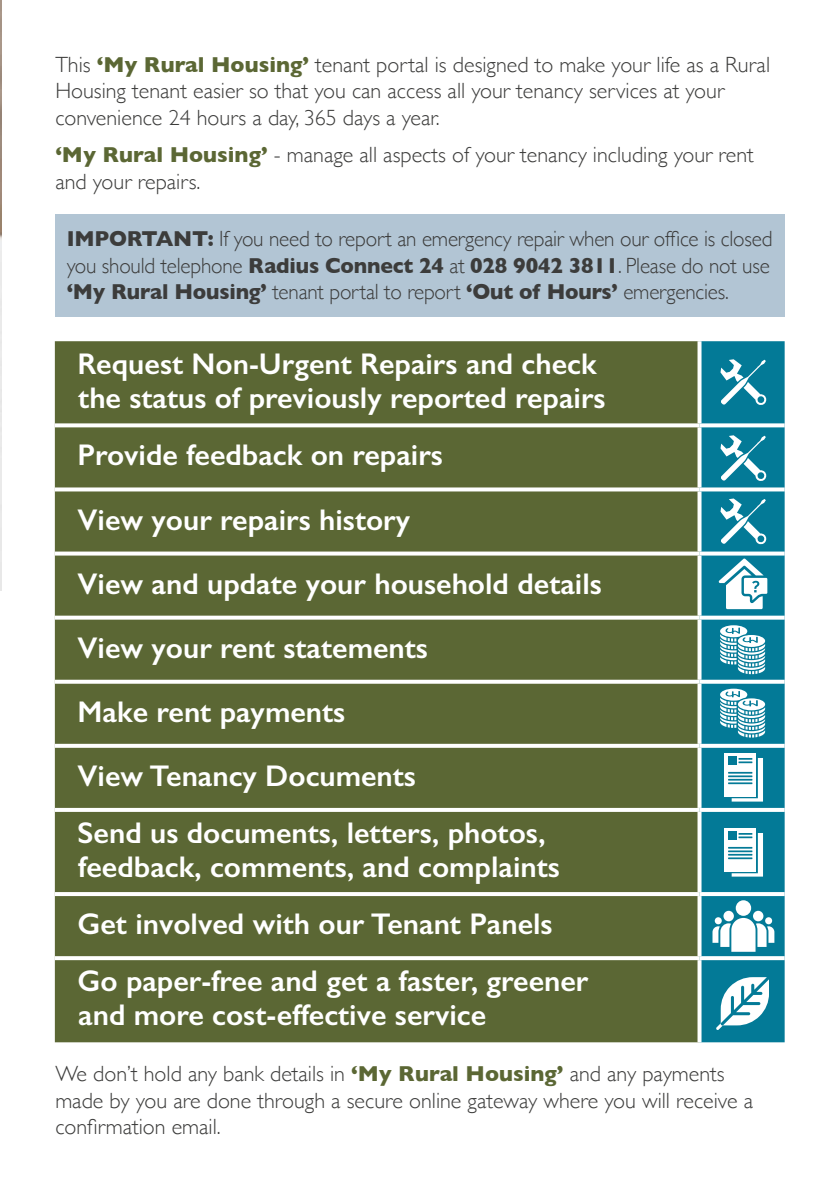
<style>
.page{position:relative;width:840px;height:1191px;background:#fff}
.page>*{position:absolute;margin:0;border:0;box-sizing:border-box;transform-origin:0 0}
.t1{font:600 30px/64px "Gill Sans";color:#fff}
.t2{font:300 22px/26.4px "Gill Sans";color:#3c3c3b}
.t3{font:300 22px/26.4px "Gill Sans";color:#3c3c3b;text-align:justify;scale:.96 1}
.s1{font-weight:700;color:#5b6734}
.s2{font-weight:700}
</style>
<div class="page">
<img style="left:0;top:0;width:1px;height:591px">
<div style="left:55px;top:341px;width:642px;height:701px;background:#5b6734"></div>
<div style="left:701px;top:341px;width:83px;height:701px;background:#037a97"></div>
<svg style="left:55px;top:423px;width:644px;height:4px"></svg>
<svg style="left:699px;top:423px;width:85px;height:4px"></svg>
<svg style="left:55px;top:487px;width:644px;height:4px"></svg>
<svg style="left:699px;top:487px;width:85px;height:4px"></svg>
<svg style="left:55px;top:551px;width:644px;height:4px"></svg>
<svg style="left:699px;top:551px;width:85px;height:4px"></svg>
<svg style="left:55px;top:615px;width:644px;height:4px"></svg>
<svg style="left:699px;top:615px;width:85px;height:4px"></svg>
<svg style="left:55px;top:679px;width:644px;height:4px"></svg>
<svg style="left:699px;top:679px;width:85px;height:4px"></svg>
<svg style="left:55px;top:744px;width:644px;height:4px"></svg>
<svg style="left:699px;top:744px;width:85px;height:4px"></svg>
<svg style="left:55px;top:808px;width:644px;height:4px"></svg>
<svg style="left:699px;top:808px;width:85px;height:4px"></svg>
<svg style="left:55px;top:892px;width:644px;height:4px"></svg>
<svg style="left:699px;top:892px;width:85px;height:4px"></svg>
<svg style="left:55px;top:956px;width:644px;height:4px"></svg>
<svg style="left:699px;top:956px;width:85px;height:4px"></svg>
<svg style="left:697px;top:341px;width:4px;height:82px"></svg>
<svg style="left:697px;top:427px;width:4px;height:60px"></svg>
<svg style="left:697px;top:491px;width:4px;height:60px"></svg>
<svg style="left:697px;top:555px;width:4px;height:60px"></svg>
<svg style="left:697px;top:619px;width:4px;height:60px"></svg>
<svg style="left:697px;top:683px;width:4px;height:61px"></svg>
<svg style="left:697px;top:748px;width:4px;height:60px"></svg>
<svg style="left:697px;top:812px;width:1px;height:80px"></svg>
<svg style="left:697px;top:896px;width:4px;height:60px"></svg>
<svg style="left:697px;top:960px;width:4px;height:82px"></svg>
<svg style="left:720px;top:498px;width:46px;height:46px"></svg>
<svg style="left:720px;top:435px;width:46px;height:46px"></svg>
<svg style="left:720px;top:359px;width:46px;height:46px"></svg>
<svg style="left:719px;top:688px;width:45px;height:49px"></svg>
<svg style="left:719px;top:625px;width:45px;height:49px"></svg>
<svg style="left:712px;top:900px;width:62px;height:51px"></svg>
<svg style="left:718px;top:558px;width:48px;height:51px"></svg>
<div style="left:724px;top:752px;width:31px;height:44px;background:#fff"></div>
<div style="left:727px;top:756px;width:9px;height:9px;background:#037a97"></div>
<svg style="left:727px;top:758px;width:35px;height:43px"></svg>
<div style="left:724px;top:827px;width:31px;height:44px;background:#fff"></div>
<div style="left:727px;top:831px;width:9px;height:9px;background:#037a97"></div>
<svg style="left:727px;top:833px;width:35px;height:43px"></svg>
<svg style="left:715px;top:977px;width:53px;height:53px"></svg>
<div style="left:55px;top:214px;width:729px;height:102px;background:#b2c5d4"></div>
<p class="t2" style="left:55px;top:50px;width:716px">This <span class="s1">‘My Rural Housing’</span> tenant portal is designed to make your life as a Rural<br>Housing tenant easier so that you can access all your tenancy services at your convenience 24 hours a day, 365 days a year.</p>
<p class="t2" style="left:55px;top:141px;width:699px"><span class="s1">‘My Rural Housing’</span> - manage all aspects of your tenancy including your rent and your repairs.</p>
<p class="t3" style="left:67px;top:225px;width:736px"><span class="s2">IMPORTANT:</span> If you need to report an emergency repair when our office is closed you should telephone <span class="s2">Radius Connect 24</span> at <span class="s2">028 9042 3811</span>. Please do not use <span class="s2">‘My Rural Housing’</span> tenant portal to report <span class="s2">‘Out of Hours’</span> emergencies.</p>
<h1 class="t1" style="left:77px;top:347px;width:529px;line-height:34px">Request Non-Urgent Repairs and check the status of previously reported repairs</h1>
<h1 class="t1" style="left:77px;top:423px;width:525px">Provide feedback on repairs<br>View your repairs history<br>View and update your household details<br>View your rent statements<br>Make rent payments<br>View Tenancy Documents</h1>
<h1 class="t1" style="left:77px;top:815px;width:483px;line-height:34px">Send us documents, letters, photos, feedback, comments, and complaints</h1>
<h1 class="t1" style="left:77px;top:895px;width:512px;line-height:57px">Get involved with our Tenant Panels<br>Go paper-free and get a faster, greener</h1>
<h1 class="t1" style="left:78px;top:982px;width:409px">and more cost-effective service</h1>
<p class="t2" style="left:55px;top:1060px;width:699px">We don’t hold any bank details in <span class="s1">‘My Rural Housing’</span> and any payments made by you are done through a secure online gateway where you will receive a confirmation email.</p>
</div>
